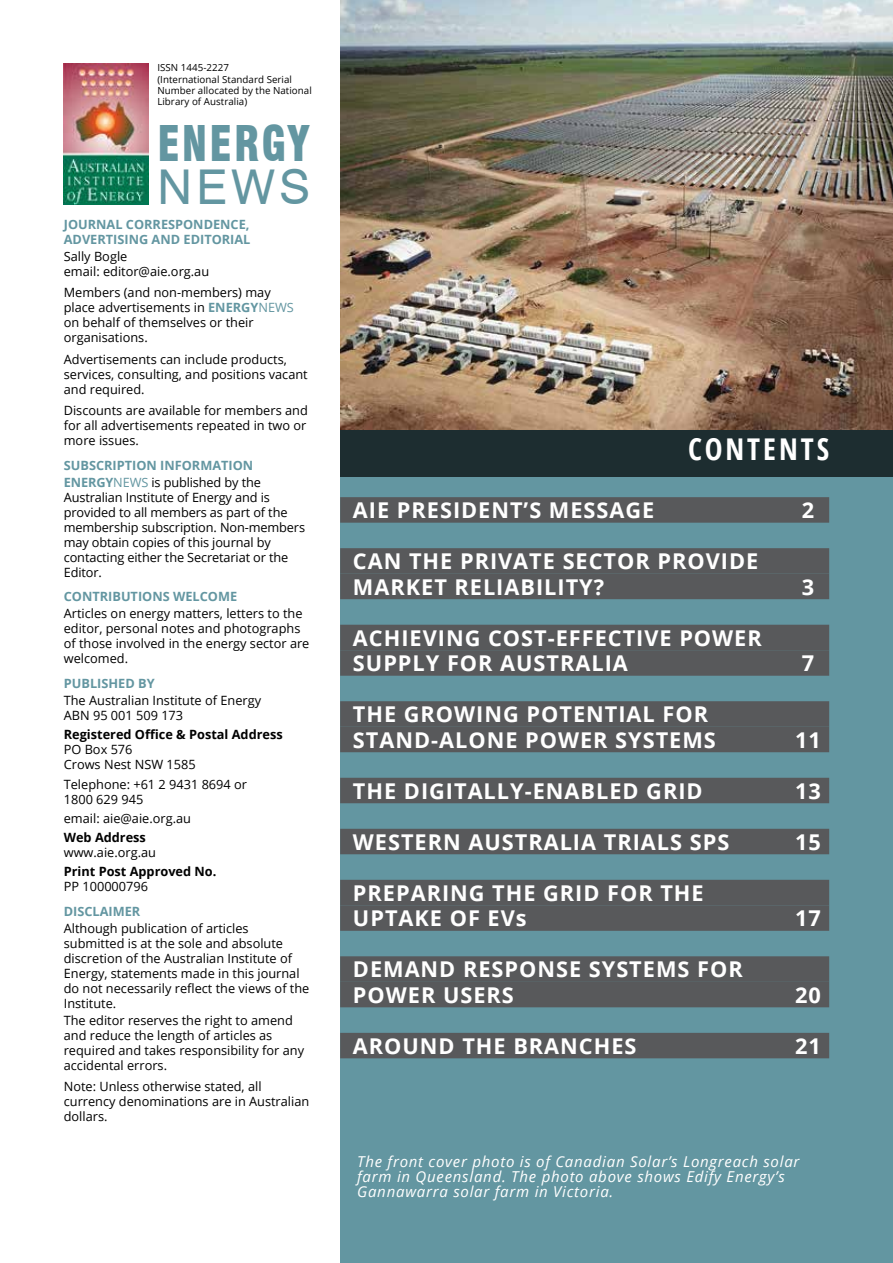
<style>
.page{position:relative;width:893px;height:1263px;background:#fff}
.page>*{position:absolute;margin:0;border:0;box-sizing:border-box;transform-origin:0 0}
.t1{font:900 condensed 48px "Swiss 721 BT";letter-spacing:.05em;color:#6396a1;scale:.9 1}
.t2{font:48px "Swiss 721 BT";color:#6396a1}
.t3{font:700 condensed 30px "Open Sans";letter-spacing:.1em;color:#fff}
.t4{font:700 21.75px "Open Sans";letter-spacing:.045em;color:#fff}
.t5{font:italic 15px/15px "Open Sans";letter-spacing:.05em;color:#fff}
.t6{font:12.75px/15px "Open Sans";color:#000}
.t7{font:700 12.75px/15px "Open Sans";color:#6396a1}
.t8{font:700 12.75px "Open Sans";color:#000}
.t9{font:9.75px/11.2px "Open Sans";letter-spacing:.005em;color:#000}
.s1{font-weight:700;color:#6396a1}
.s2{color:#6396a1}
.s3{font-weight:400}
</style>
<div class="page">
<div style="left:340px;top:0;width:553px;height:1263px;background:#6396a1"></div>
<div style="left:340px;top:421px;width:553px;height:55px;background:#1d2d30"></div>
<img style="left:64px;top:64px;width:84px;height:140px">
<div style="left:340px;top:497px;width:489px;height:26px;background:#58595b"></div>
<div style="left:340px;top:548px;width:489px;height:26px;background:#58595b"></div>
<div style="left:340px;top:574px;width:489px;height:25px;background:#58595b"></div>
<div style="left:340px;top:625px;width:489px;height:25px;background:#58595b"></div>
<div style="left:340px;top:650px;width:489px;height:26px;background:#58595b"></div>
<div style="left:340px;top:701px;width:489px;height:26px;background:#58595b"></div>
<div style="left:340px;top:727px;width:489px;height:25px;background:#58595b"></div>
<div style="left:340px;top:778px;width:489px;height:25px;background:#58595b"></div>
<div style="left:340px;top:829px;width:489px;height:25px;background:#58595b"></div>
<div style="left:340px;top:880px;width:489px;height:25px;background:#58595b"></div>
<div style="left:340px;top:905px;width:489px;height:26px;background:#58595b"></div>
<div style="left:340px;top:956px;width:489px;height:26px;background:#58595b"></div>
<div style="left:340px;top:982px;width:489px;height:25px;background:#58595b"></div>
<div style="left:340px;top:1033px;width:489px;height:25px;background:#58595b"></div>
<img style="left:340px;top:0;width:553px;height:429px">
<p class="t9" style="left:157px;top:62px;width:156px">ISSN 1445-2227<br>(International Standard Serial<br>Number allocated by the National<br>Library of Australia)</p>
<h1 class="t1" style="left:157px;top:115px;width:171px">ENERGY</h1>
<h1 class="t2" style="left:157px;top:158px;width:154px">NEWS</h1>
<p class="t7" style="left:64px;top:216px;width:187px">JOURNAL CORRESPONDENCE,<br>ADV</p>
<p class="t7" style="left:90px;top:231px;width:162px">ERTISING AND EDITORIAL</p>
<p class="t6" style="left:64px;top:248px;width:147px">Sally Bogle<br>email: editor@aie.org.au</p>
<p class="t6" style="left:64px;top:285px;width:214px">Members (and non-members) may place advertisements in <span class="s1">ENERGY</span><span class="s2">News </span>on behalf of themselves or their organisations.</p>
<p class="t6" style="left:64px;top:351px;width:245px">Advertisements can include products, services, consulting, and positions vacant and required.</p>
<p class="t6" style="left:64px;top:403px;width:246px;text-align:justify">Discounts are available for members and for all advertisements repeated in two or more issues.</p>
<p class="t7" style="left:64px;top:456px;width:191px;line-height:17.1px">SUBSCRIPTION I NFORMATION<br>ENERGY<span class="s3">News</span></p>
<p class="t6" style="left:64px;top:474px;width:243px;text-indent:88px">is published by the<br>Australian Institute of Energy and is provided to all members as part of the membership subscription. Non-members may obtain copies of this journal by contacting either the Secretariat or the<br>Editor.</p>
<p class="t7" style="left:64px;top:589px;width:175px">CONTRIBUTIONS WELCOME</p>
<p class="t6" style="left:64px;top:606px;width:247px">Articles on energy matters, letters to the editor, personal notes and photographs of those involved in the energy sector are welcomed.</p>
<p class="t7" style="left:64px;top:675px;width:92px">PUBLISHED BY</p>
<p class="t6" style="left:64px;top:693px;width:199px">The Australian Institute of Energy<br>ABN 95 001 509 173</p>
<p class="t8" style="left:64px;top:726px;width:220px">REGISTERED OFFICE &amp; POSTAL ADDRESS</p>
<p class="t6" style="left:64px;top:742px;width:133px">PO Box 576<br>Crows Nest NSW 1585</p>
<p class="t6" style="left:64px;top:776px;width:185px">Telephone: +61 2 9431 8694 or<br>1800 629 945</p>
<p class="t6" style="left:64px;top:810px;width:129px">email: aie@aie.org.au</p>
<p class="t8" style="left:64px;top:828px;width:84px">WEB ADDRESS</p>
<p class="t6" style="left:64px;top:844px;width:94px">www.aie.org.au</p>
<p class="t8" style="left:64px;top:863px;width:154px">PRINT POST APPROVED N O.</p>
<p class="t6" style="left:64px;top:879px;width:86px">PP 100000796</p>
<p class="t7" style="left:64px;top:903px;width:78px">DISCLAIMER</p>
<p class="t6" style="left:64px;top:920px;width:247px">Although publication of articles submitted is at the sole and absolute discretion of the Australian Institute of Energy, statements made in this journal do not necessarily reflect the views of the Institute.</p>
<p class="t6" style="left:64px;top:1013px;width:242px">The editor reserves the right to amend and reduce the length of articles as required and takes responsibility for any accidental errors.</p>
<p class="t6" style="left:64px;top:1079px;width:247px">Note: Unless otherwise stated, all currency denominations are in Australian dollars.</p>
<h2 class="t3" style="left:688px;top:428px;width:142px">CONTENTS</h2>
<h3 class="t4" style="left:353px;top:495px;width:13px">AIE</h3>
<h3 class="t4" style="left:397px;top:495px;width:27px">PRESI</h3>
<h3 class="t4" style="left:461px;top:495px;width:33px">DENT</h3>
<h3 class="t4" style="left:524px;top:495px;width:40px">’S MESSAGE</h3>
<h3 class="t4" style="left:802px;top:495px;width:14px">2</h3>
<h3 class="t4" style="left:353px;top:546px;width:17px">CAN</h3>
<h3 class="t4" style="left:409px;top:546px;width:15px">THE</h3>
<h3 class="t4" style="left:460px;top:546px;width:68px">PRIVATE</h3>
<h3 class="t4" style="left:563px;top:546px;width:15px">SECT</h3>
<h3 class="t4" style="left:617px;top:546px;width:139px">OR PROVI DE</h3>
<h3 class="t4" style="left:353px;top:572px;width:18px">MAR</h3>
<h3 class="t4" style="left:406px;top:572px;width:63px">KET RELIA</h3>
<h3 class="t4" style="left:520px;top:572px;width:28px">BILITY</h3>
<h3 class="t4" style="left:594px;top:572px;width:12px">?</h3>
<h3 class="t4" style="left:802px;top:572px;width:14px">3</h3>
<h3 class="t4" style="left:353px;top:623px;width:15px">ACHIE</h3>
<h3 class="t4" style="left:423px;top:623px;width:30px">VING</h3>
<h3 class="t4" style="left:488px;top:623px;width:81px">COST-EFFECTI</h3>
<h3 class="t4" style="left:644px;top:623px;width:104px">VE POWER</h3>
<h3 class="t4" style="left:353px;top:648px;width:162px">SUPPLY FOR AUSTRALIA</h3>
<h3 class="t4" style="left:802px;top:648px;width:14px">7</h3>
<h3 class="t4" style="left:353px;top:699px;width:15px">THE</h3>
<h3 class="t4" style="left:404px;top:699px;width:87px">GROWING</h3>
<h3 class="t4" style="left:526px;top:699px;width:48px">POTENTIAL</h3>
<h3 class="t4" style="left:662px;top:699px;width:45px">FOR</h3>
<h3 class="t4" style="left:353px;top:725px;width:16px">STAN</h3>
<h3 class="t4" style="left:414px;top:725px;width:215px">D-ALONE POWER SYSTEMS</h3>
<h3 class="t4" style="left:795px;top:725px;width:27px">11</h3>
<h3 class="t4" style="left:353px;top:776px;width:15px">THE</h3>
<h3 class="t4" style="left:404px;top:776px;width:31px">DIGITALLY</h3>
<h3 class="t4" style="left:525px;top:776px;width:24px">-ENA</h3>
<h3 class="t4" style="left:580px;top:776px;width:79px">BLED GRI</h3>
<h3 class="t4" style="left:686px;top:776px;width:18px">D</h3>
<h3 class="t4" style="left:795px;top:776px;width:27px">13</h3>
<h3 class="t4" style="left:353px;top:827px;width:37px">WESTERN</h3>
<h3 class="t4" style="left:468px;top:827px;width:16px">AUSTRALIA</h3>
<h3 class="t4" style="left:604px;top:827px;width:14px">TRIALS</h3>
<h3 class="t4" style="left:690px;top:827px;width:35px">SPS</h3>
<h3 class="t4" style="left:795px;top:827px;width:27px">15</h3>
<h3 class="t4" style="left:353px;top:878px;width:74px">PREPARING</h3>
<h3 class="t4" style="left:492px;top:878px;width:15px">THE</h3>
<h3 class="t4" style="left:543px;top:878px;width:14px">GRI</h3>
<h3 class="t4" style="left:583px;top:878px;width:92px">D FOR THE</h3>
<h3 class="t4" style="left:353px;top:903px;width:175px">UPTAKE OF EVS</h3>
<h3 class="t4" style="left:795px;top:903px;width:27px">17</h3>
<h3 class="t4" style="left:353px;top:954px;width:35px">DEMAN</h3>
<h3 class="t4" style="left:439px;top:954px;width:38px">D RES</h3>
<h3 class="t4" style="left:504px;top:954px;width:48px">PONSE</h3>
<h3 class="t4" style="left:589px;top:954px;width:16px">SYSTEMS</h3>
<h3 class="t4" style="left:697px;top:954px;width:45px">FOR</h3>
<h3 class="t4" style="left:353px;top:980px;width:103px">POWER USERS</h3>
<h3 class="t4" style="left:795px;top:980px;width:27px">20</h3>
<h3 class="t4" style="left:353px;top:1031px;width:125px">AROUN D THE</h3>
<h3 class="t4" style="left:513px;top:1031px;width:30px">BRANCHES</h3>
<h3 class="t4" style="left:795px;top:1031px;width:27px">21</h3>
<p class="t5" style="left:357px;top:1153px;width:444px">The front cover photo is of Canadian Solar’s Longreach solar farm in Queensland. The photo above shows Edify Energy’s<br>Gannawarra solar farm in Victoria.</p>
</div>
